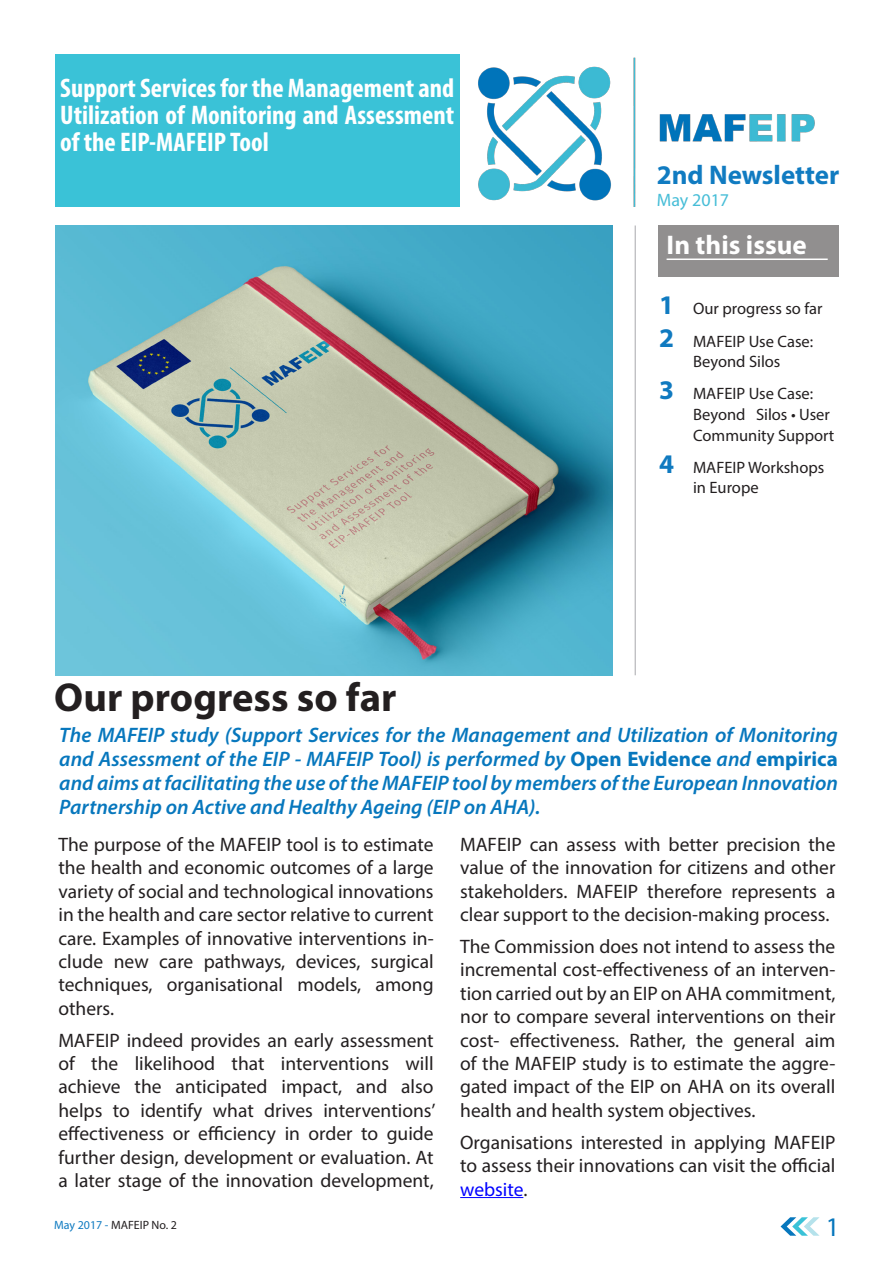
<style>
.page{position:relative;width:893px;height:1263px;background:#fff}
.page>*{position:absolute;margin:0;border:0;box-sizing:border-box;transform-origin:0 0}
._02_Article_Title{font:700 40.5px "Myriad Pro";color:#231f20}
._05a_body_text_Intro{font:700 condensed 27px/27px "Myriad Pro";color:#fff;text-align:justify}
.t1{font:700 27px "Myriad Pro";color:#107bc1}
.t2{font:700 27px "Myriad Pro";color:#fff}
.t3{font:27px "Myriad Pro";color:#0777bd}
._05a_body_text_Intro-2{font:italic 600 21px/24px "Myriad Pro";color:#0777bd;text-align:justify}
.Absatzformat_1{font:19.5px/23.4px "Myriad Pro";color:#231f20;text-align:justify}
.t4{font:18px "Myriad Pro";color:#46bdd7}
.TOC_entry{font:16.5px/19.8px "Myriad Pro";color:#231f20}
.t5{font:12px "Myriad Pro";color:#231f20}
.s1{font-weight:700;font-size:27px;color:#107bc1}
.s2{font-weight:700;font-size:27px;color:#107ac0}
.s3{font-weight:700;font-style:normal}
.s4{color:#00f}
.s5{color:#107bc1}
</style>
<div class="page">
<svg style="left:780px;top:1217px;width:39px;height:19px"></svg>
<div style="left:55px;top:54px;width:404px;height:153px;background:#3ac2d7"></div>
<hr style="left:635px;top:225px;width:1px;height:450px;background:#a8a9ad">
<div style="left:658px;top:225px;width:180px;height:52px;background:#918f8f"></div>
<hr style="left:667px;top:258px;width:161px;height:2px;background:#fff">
<hr style="left:460px;top:1197px;width:63px;height:1px;background:#00f">
<img style="left:459px;top:54px;width:356px;height:153px">
<img style="left:55px;top:225px;width:557px;height:450px">
<p class="_05a_body_text_Intro" style="left:60px;top:74px;width:396px">Support Services for the Management and Utilization of Monitoring and Assessment of the EIP-MAFEIP Tool</p>
<p class="_02_Article_Title" style="left:54px;top:671px;width:344px">Our progress so far</p>
<p class="t1" style="left:657px;top:157px;width:184px">2nd Newsletter</p>
<p class="t4" style="left:657px;top:188px;width:74px">May 2017</p>
<p class="t2" style="left:667px;top:228px;width:142px">In this issue</p>
<p class="TOC_entry" style="left:659px;top:299px;width:165px"><span class="s1">1</span> Our progress so far</p>
<p class="TOC_entry" style="left:659px;top:331px;width:156px;text-align:center"><span class="s2">2</span> MAFEIP Use Case:<br>Beyond Silos</p>
<p class="TOC_entry" style="left:693px;top:383px;width:143px;line-height:21px;text-indent:-34px"><span class="s2">3</span> MAFEIP Use Case:<br>Beyond Silos • User<br>Community Support</p>
<p class="TOC_entry" style="left:693px;top:458px;width:133px;text-indent:-34px"><span class="s2">4</span> MAFEIP Workshops in Europe</p>
<p class="_05a_body_text_Intro-2" style="left:59px;top:722px;width:780px">The MAFEIP study (Support Services for the Management and Utilization of Monitoring and Assessment of the EIP - MAFEIP Tool) is performed by <span class="s3">Open Evidence</span> and <span class="s3">empirica </span>and aims at facilitating the use of the MAFEIP tool by members of the European Innovation Partnership on Active and Healthy Ageing (EIP on AHA).</p>
<p class="Absatzformat_1" style="left:58px;top:832px;width:377px">The purpose of the MAFEIP tool is to estimate the health and economic outcomes of a large variety of social and technological innovations in the health and care sector relative to current care. Examples of innovative interventions in&shy;clude new care pathways, devices, surgical techniques, organisational models, among others.</p>
<p class="Absatzformat_1" style="left:58px;top:1028px;width:378px">MAFEIP indeed provides an early assessment of the likelihood that interventions will achieve the anticipated impact, and also helps to identify what drives interventions’ effectiveness or efficiency in order to guide further design, development or evaluation. At a later stage of the innovation development,</p>
<p class="Absatzformat_1" style="left:460px;top:832px;width:377px">MAFEIP can assess with better precision the value of the innovation for citizens and other stakeholders. MAFEIP therefore represents a clear support to the decision-making process.</p>
<p class="Absatzformat_1" style="left:460px;top:934px;width:377px">The Commission does not intend to assess the incremental cost-effectiveness of an interven&shy;tion carried out by an EIP on AHA commitment, nor to compare several interventions on their cost- effectiveness. Rather, the general aim of the MAFEIP study is to estimate the aggre&shy;gated impact of the EIP on AHA on its overall health and health system objectives.</p>
<p class="Absatzformat_1" style="left:460px;top:1130px;width:377px">Organisations interested in applying MAFEIP to assess their innovations can visit the official <span class="s4">website</span>.</p>
<p class="t5" style="left:54px;top:1218px;width:124px"><span class="s5">May 2017 -</span> MAFEIP No. 2</p>
<p class="t3" style="left:826px;top:1210px;width:15px">1</p>
</div>
